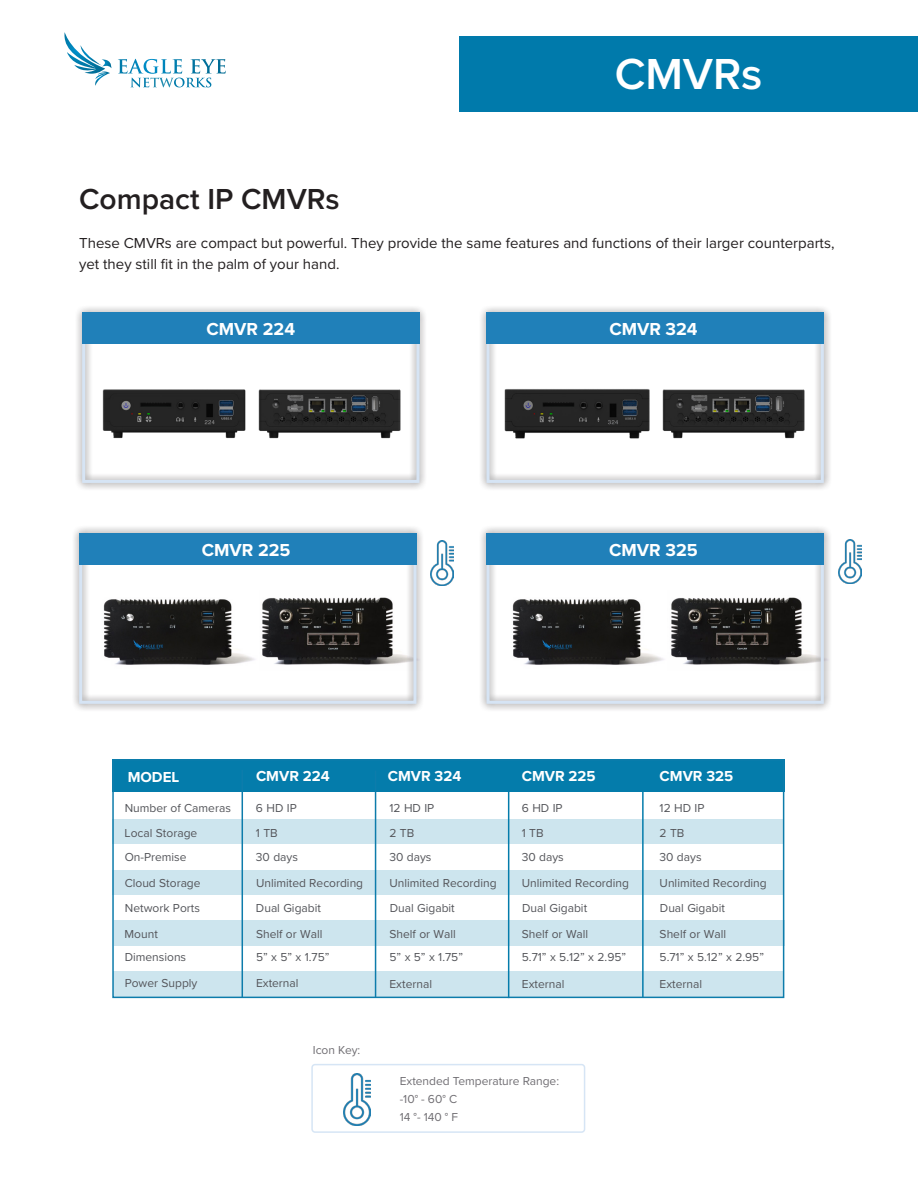
<style>
.page{position:relative;width:918px;height:1188px;background:#fff}
.page>*{position:absolute;margin:0;border:0;box-sizing:border-box;transform-origin:0 0}
.t1{font:600 45px "Proxima Nova";color:#fff}
.t2{font:600 30px "Proxima Nova";color:#231f20}
.t3{font:700 18px "Proxima Nova";color:#fff}
.t4{font:15px/21px "Proxima Nova";color:#231f20}
.t5{font:700 15px "Proxima Nova";color:#fff}
.t6{font:12px "Proxima Nova";color:#54555a}
.t7{font:12px "Proxima Nova";color:#706e73}
</style>
<div class="page">
<div style="left:74px;top:304px;width:354px;height:187px;background:#231f20;opacity:.75"></div>
<div style="left:82px;top:313px;width:337px;height:170px;border:3px solid #d6e4f4"></div>
<div style="left:82px;top:313px;width:337px;height:31px;background:#2080b9"></div>
<div style="left:478px;top:304px;width:354px;height:187px;background:#231f20;opacity:.75"></div>
<div style="left:487px;top:313px;width:337px;height:170px;border:3px solid #d6e4f4"></div>
<div style="left:487px;top:313px;width:337px;height:31px;background:#2080b9"></div>
<img style="left:98px;top:378px;width:154px;height:71px">
<img style="left:255px;top:378px;width:150px;height:71px">
<img style="left:501px;top:378px;width:154px;height:71px">
<img style="left:659px;top:378px;width:150px;height:71px">
<div style="left:71px;top:525px;width:354px;height:187px;background:#231f20;opacity:.75"></div>
<div style="left:79px;top:534px;width:337px;height:170px;border:3px solid #d6e4f4"></div>
<div style="left:79px;top:534px;width:337px;height:31px;background:#2080b9"></div>
<div style="left:478px;top:525px;width:354px;height:187px;background:#231f20;opacity:.75"></div>
<div style="left:487px;top:534px;width:337px;height:170px;border:3px solid #d6e4f4"></div>
<div style="left:487px;top:534px;width:337px;height:31px;background:#2080b9"></div>
<div style="left:113px;top:972px;width:671px;height:25px;background:#cde5ee"></div>
<div style="left:113px;top:870px;width:671px;height:25px;background:#cde5ee"></div>
<div style="left:114px;top:920px;width:670px;height:26px;background:#cde5ee"></div>
<div style="left:113px;top:759px;width:672px;height:33px;background:#047cab"></div>
<div style="left:112px;top:820px;width:672px;height:24px;background:#cde5ee"></div>
<hr style="left:242px;top:770px;width:1px;height:227px;background:#0d7cab">
<hr style="left:508px;top:770px;width:1px;height:228px;background:#047cab">
<hr style="left:642px;top:770px;width:2px;height:227px;background:#047cab">
<hr style="left:375px;top:771px;width:1px;height:226px;background:#0d7cab">
<div style="left:112px;top:759px;width:672px;height:239px;border:2px solid #0d7cab"></div>
<img style="left:430px;top:541px;width:23px;height:44px">
<img style="left:838px;top:539px;width:23px;height:45px">
<div style="left:311px;top:1064px;width:274px;height:69px;border:2px solid #d6e5f5;border-radius:3px"></div>
<img style="left:343px;top:1073px;width:27px;height:52px">
<div style="left:459px;top:36px;width:459px;height:75px;background:#007aab"></div>
<img style="left:118px;top:59px;width:41px;height:15px">
<img style="left:161px;top:59px;width:10px;height:15px">
<img style="left:173px;top:59px;width:9px;height:15px">
<img style="left:191px;top:59px;width:35px;height:15px">
<svg style="left:131px;top:78px;width:80px;height:9px"></svg>
<svg style="left:105px;top:59px;width:7px;height:9px"></svg>
<img style="left:64px;top:32px;width:41px;height:42px">
<img style="left:95px;top:72px;width:15px;height:14px">
<p class="t2" style="left:79px;top:176px;width:262px">Compact IP CMVRs</p>
<p class="t1" style="left:615px;top:40px;width:149px">CMVRs</p>
<p class="t4" style="left:79px;top:232px;width:757px">These CMVRs are compact but powerful. They provide the same features and functions of their larger counterparts, yet they still fit in the palm of your hand.</p>
<p class="t3" style="left:207px;top:316px;width:90px">CMVR 224</p>
<p class="t3" style="left:609px;top:316px;width:90px">CMVR 324</p>
<p class="t3" style="left:202px;top:537px;width:90px">CMVR 225</p>
<p class="t3" style="left:609px;top:537px;width:90px">CMVR 325</p>
<p class="t5" style="left:128px;top:766px;width:53px">MODEL</p>
<p class="t5" style="left:388px;top:764px;width:75px">CMVR 324</p>
<p class="t5" style="left:522px;top:764px;width:75px">CMVR 225</p>
<p class="t5" style="left:660px;top:764px;width:75px">CMVR 325</p>
<p class="t5" style="left:256px;top:764px;width:75px">CMVR 224</p>
<p class="t6" style="left:125px;top:799px;width:108px">Number of Cameras</p>
<p class="t6" style="left:256px;top:799px;width:42px">6 HD IP</p>
<p class="t6" style="left:389px;top:799px;width:46px">12 HD IP</p>
<p class="t6" style="left:522px;top:799px;width:42px">6 HD IP</p>
<p class="t6" style="left:660px;top:799px;width:46px">12 HD IP</p>
<p class="t6" style="left:125px;top:824px;width:74px">Local Storage</p>
<p class="t6" style="left:256px;top:824px;width:23px">1 TB</p>
<p class="t6" style="left:125px;top:848px;width:63px">On-Premise</p>
<p class="t6" style="left:256px;top:848px;width:44px">30 days</p>
<p class="t6" style="left:389px;top:824px;width:26px">2 TB</p>
<p class="t6" style="left:389px;top:848px;width:44px">30 days</p>
<p class="t6" style="left:522px;top:824px;width:23px">1 TB</p>
<p class="t6" style="left:522px;top:848px;width:44px">30 days</p>
<p class="t6" style="left:660px;top:824px;width:26px">2 TB</p>
<p class="t6" style="left:660px;top:848px;width:44px">30 days</p>
<p class="t6" style="left:125px;top:874px;width:77px">Cloud Storage</p>
<p class="t6" style="left:256px;top:874px;width:109px">Unlimited Recording</p>
<p class="t6" style="left:390px;top:874px;width:109px">Unlimited Recording</p>
<p class="t6" style="left:522px;top:874px;width:109px">Unlimited Recording</p>
<p class="t6" style="left:660px;top:874px;width:109px">Unlimited Recording</p>
<p class="t6" style="left:125px;top:899px;width:76px">Network Ports</p>
<p class="t6" style="left:256px;top:899px;width:67px">Dual Gigabit</p>
<p class="t6" style="left:390px;top:899px;width:67px">Dual Gigabit</p>
<p class="t6" style="left:522px;top:899px;width:67px">Dual Gigabit</p>
<p class="t6" style="left:660px;top:899px;width:67px">Dual Gigabit</p>
<p class="t6" style="left:125px;top:925px;width:35px">Mount</p>
<p class="t6" style="left:125px;top:948px;width:63px">Dimensions</p>
<p class="t6" style="left:125px;top:974px;width:74px">Power Supply</p>
<p class="t6" style="left:256px;top:925px;width:68px">Shelf or Wall</p>
<p class="t6" style="left:390px;top:925px;width:68px">Shelf or Wall</p>
<p class="t6" style="left:522px;top:925px;width:68px">Shelf or Wall</p>
<p class="t6" style="left:660px;top:925px;width:68px">Shelf or Wall</p>
<p class="t6" style="left:256px;top:948px;width:75px">5” x 5” x 1.75”</p>
<p class="t6" style="left:390px;top:948px;width:75px">5” x 5” x 1.75”</p>
<p class="t6" style="left:522px;top:948px;width:106px">5.71” x 5.12” x 2.95”</p>
<p class="t6" style="left:660px;top:948px;width:106px">5.71” x 5.12” x 2.95”</p>
<p class="t6" style="left:256px;top:974px;width:44px">External</p>
<p class="t6" style="left:390px;top:975px;width:44px">External</p>
<p class="t6" style="left:522px;top:975px;width:44px">External</p>
<p class="t6" style="left:660px;top:975px;width:44px">External</p>
<p class="t7" style="left:313px;top:1041px;width:49px">Icon Key:</p>
<p class="t7" style="left:400px;top:1072px;width:161px">Extended Temperature Range:</p>
<p class="t7" style="left:400px;top:1090px;width:59px">-10° - 60° C</p>
<p class="t7" style="left:400px;top:1108px;width:60px">14 °- 140 ° F</p>
</div>
